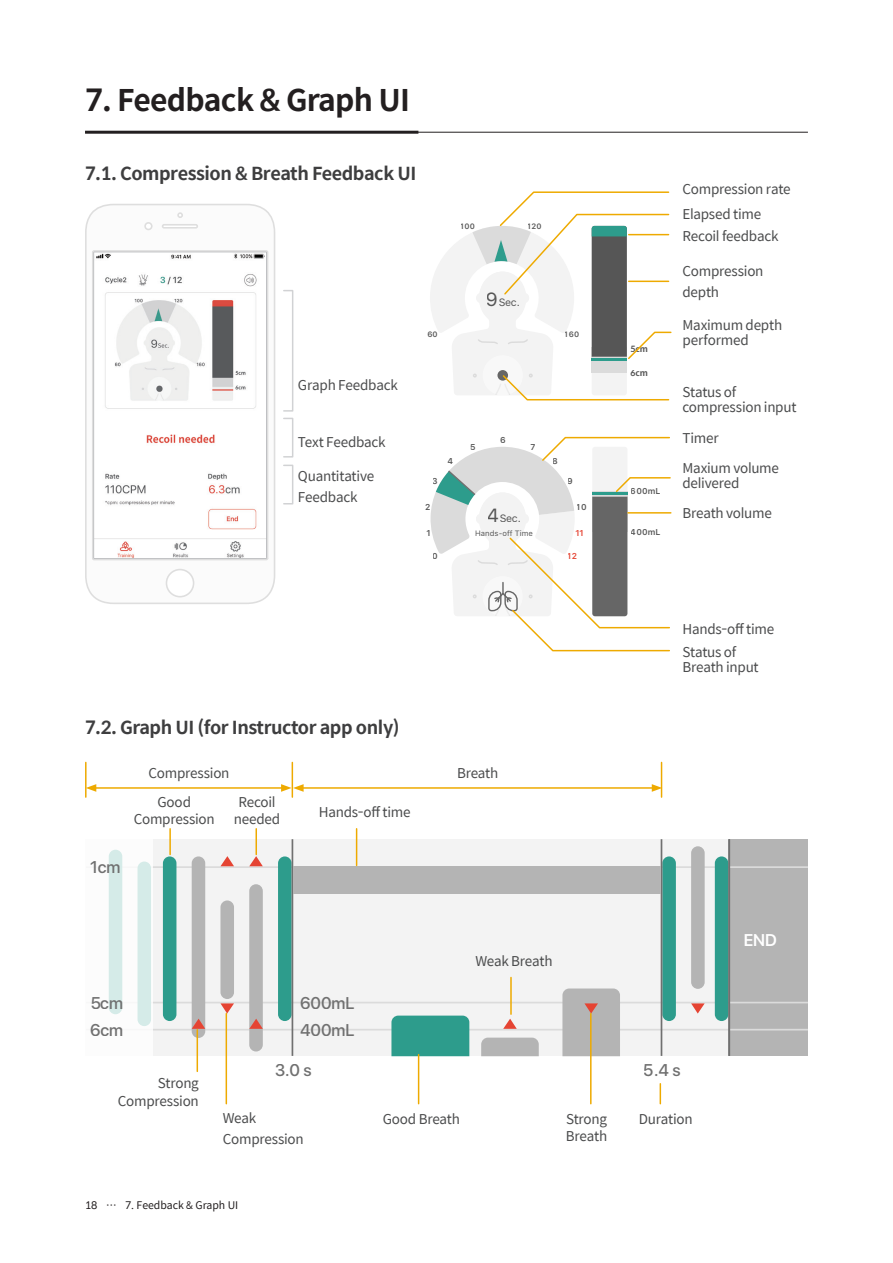
<style>
.page{position:relative;width:893px;height:1263px;background:#fff}
.page>*{position:absolute;margin:0;border:0;box-sizing:border-box;transform-origin:0 0}
.제목{font:700 30px "Spoqa Han Sans";letter-spacing:-.025em;color:#231f20}
.소제목{font:700 18px "Spoqa Han Sans";letter-spacing:-.025em;color:#3e3e3f}
.t1{font:500 16.95px/27.2px "SF Pro Display";color:#707070}
.t2{font:600 16.95px "SF Pro Display";color:#fff}
.단락_스타일_2{font:13.5px/15px "Spoqa Han Sans";letter-spacing:-.02em;color:#4b4c4d}
.t3{font:10.5px "Spoqa Han Sans";color:#231f20}
.t4{font:10.5px "SF Pro Text";letter-spacing:-.015em;color:#565656}
.t5{font:600 8.4px "SF Pro Text";color:#565656}
.t6{font:700 8.4px "Spoqa Han Sans";color:#565656}
.t7{font:600 8.4px "SF Pro Text";color:#e54433}
.t8{font:7.8px "SF Pro Text";letter-spacing:.005em;color:#565656}
.t9{font:600 7.8px "SF Pro Text";letter-spacing:.005em;color:#565656}
.s1{font-family:"SF Pro Display";font-size:19.05px}
</style>
<div class="page">
<hr style="left:85px;top:132px;width:723px;height:1px;background:#231f20">
<hr style="left:85px;top:131px;width:333px;height:3px;background:#231f20">
<svg style="left:85px;top:204px;width:190px;height:400px"></svg>
<div style="left:730px;top:839px;width:78px;height:217px;background:#b4b4b4"></div>
<div style="left:85px;top:839px;width:643px;height:217px;background:#f3f3f3"></div>
<hr style="left:86px;top:866px;width:722px;height:2px;background:#dbdbdb">
<hr style="left:86px;top:1029px;width:722px;height:1px;background:#dbdbdb">
<hr style="left:86px;top:1002px;width:722px;height:1px;background:#dbdbdb">
<div style="left:192px;top:856px;width:13px;height:182px;background:#b4b4b4;border-radius:7px"></div>
<div style="left:249px;top:884px;width:14px;height:167px;background:#b4b4b4;border-radius:7px"></div>
<div style="left:220px;top:900px;width:14px;height:99px;background:#b4b4b4;border-radius:7px"></div>
<div style="left:163px;top:856px;width:13px;height:165px;background:#2d9c8c;border-radius:7px"></div>
<div style="left:278px;top:856px;width:14px;height:165px;background:#2d9c8c;border-radius:7px"></div>
<div style="left:662px;top:856px;width:14px;height:165px;background:#2d9c8c;border-radius:7px"></div>
<div style="left:715px;top:856px;width:13px;height:165px;background:#2d9c8c;border-radius:7px"></div>
<div style="left:691px;top:846px;width:14px;height:143px;background:#b4b4b4;border-radius:7px"></div>
<div style="left:391px;top:1015px;width:78px;height:41px;background:#2d9c8c"></div>
<svg style="left:86px;top:850px;width:67px;height:180px;fill:#fcfcfc"></svg>
<svg style="left:481px;top:1037px;width:58px;height:19px"></svg>
<svg style="left:192px;top:1019px;width:13px;height:10px"></svg>
<svg style="left:249px;top:1019px;width:14px;height:10px"></svg>
<svg style="left:503px;top:1019px;width:14px;height:10px"></svg>
<svg style="left:249px;top:856px;width:14px;height:10px"></svg>
<svg style="left:220px;top:856px;width:14px;height:10px"></svg>
<svg style="left:220px;top:1003px;width:14px;height:10px"></svg>
<svg style="left:691px;top:1003px;width:14px;height:10px"></svg>
<div style="left:562px;top:988px;width:58px;height:68px;background:#b4b4b4"></div>
<hr style="left:292px;top:839px;width:1px;height:217px;background:#707070">
<hr style="left:661px;top:839px;width:1px;height:217px;background:#707070">
<hr style="left:728px;top:839px;width:2px;height:217px;background:#707070">
<div style="left:293px;top:866px;width:368px;height:27px;background:#b4b4b4"></div>
<hr style="left:292px;top:762px;width:1px;height:35px;background:#ea0">
<hr style="left:661px;top:762px;width:1px;height:35px;background:#ea0">
<hr style="left:85px;top:762px;width:2px;height:35px;background:#ea0">
<hr style="left:94px;top:787px;width:189px;height:2px;background:#ea0">
<svg style="left:86px;top:784px;width:10px;height:8px"></svg>
<hr style="left:301px;top:787px;width:353px;height:2px;background:#ea0">
<svg style="left:281px;top:784px;width:23px;height:8px"></svg>
<svg style="left:652px;top:784px;width:9px;height:8px"></svg>
<hr style="left:255px;top:829px;width:2px;height:25px;background:#ea0">
<hr style="left:356px;top:829px;width:1px;height:36px;background:#ea0">
<hr style="left:510px;top:977px;width:2px;height:37px;background:#ea0">
<hr style="left:169px;top:829px;width:2px;height:25px;background:#ea0">
<hr style="left:197px;top:1030px;width:1px;height:41px;background:#ea0">
<hr style="left:226px;top:1013px;width:1px;height:91px;background:#ea0">
<hr style="left:418px;top:1054px;width:1px;height:50px;background:#ea0">
<hr style="left:590px;top:1013px;width:2px;height:91px;background:#ea0">
<svg style="left:660px;top:1084px;width:1px;height:20px"></svg>
<div style="left:283px;top:290px;width:10px;height:122px;border:2px solid #d1d2d4"></div>
<div style="left:283px;top:418px;width:10px;height:40px;border:2px solid #d1d2d4"></div>
<div style="left:283px;top:465px;width:10px;height:39px;border:2px solid #d1d2d4"></div>
<svg style="left:430px;top:436px;width:242px;height:216px"></svg>
<svg style="left:430px;top:191px;width:242px;height:210px"></svg>
<p class="제목" style="left:85px;top:84px;width:326px">7. Feedback &amp; Graph UI</p>
<p class="소제목" style="left:85px;top:163px;width:333px">7.1. Compression &amp; Breath Feedback UI</p>
<p class="t9" style="left:461px;top:221px;width:16px">100</p>
<p class="t9" style="left:528px;top:221px;width:15px">120</p>
<p class="단락_스타일_2" style="left:298px;top:377px;width:101px">Graph Feedback</p>
<p class="단락_스타일_2" style="left:298px;top:435px;width:89px">Text Feedback</p>
<p class="단락_스타일_2" style="left:298px;top:468px;width:78px">Quantitative</p>
<p class="단락_스타일_2" style="left:298px;top:489px;width:61px">Feedback</p>
<p class="t4" style="left:487px;top:295px;width:34px"><span class="s1">9</span>Sec.</p>
<p class="t9" style="left:427px;top:329px;width:12px">60</p>
<p class="t9" style="left:565px;top:329px;width:16px">160</p>
<p class="t5" style="left:500px;top:433px;width:7px">6</p>
<p class="t5" style="left:470px;top:440px;width:7px">5</p>
<p class="t5" style="left:530px;top:440px;width:6px">7</p>
<p class="t5" style="left:447px;top:455px;width:7px">4</p>
<p class="t5" style="left:553px;top:455px;width:7px">8</p>
<p class="t5" style="left:433px;top:475px;width:7px">3</p>
<p class="t5" style="left:568px;top:475px;width:7px">9</p>
<p class="t5" style="left:425px;top:501px;width:7px">2</p>
<p class="t5" style="left:426px;top:527px;width:6px">1</p>
<p class="t4" style="left:488px;top:510px;width:35px"><span class="s1">4</span>Sec.</p>
<p class="t8" style="left:475px;top:527px;width:59px">Hands-off Time</p>
<p class="t5" style="left:577px;top:501px;width:11px">10</p>
<p class="t7" style="left:575px;top:527px;width:10px">11</p>
<p class="t5" style="left:433px;top:549px;width:7px">0</p>
<p class="t7" style="left:568px;top:549px;width:11px">12</p>
<p class="소제목" style="left:85px;top:717px;width:316px">7.2. Graph UI (for Instructor app only)</p>
<p class="단락_스타일_2" style="left:149px;top:766px;width:83px">Compression</p>
<p class="t1" style="left:90px;top:854px;width:32px">1cm</p>
<p class="단락_스타일_2" style="left:134px;top:794px;width:83px;line-height:16.5px;text-align:center">Good<br>Compression</p>
<p class="단락_스타일_2" style="left:234px;top:794px;width:48px;line-height:16.5px;text-align:center">Recoil needed</p>
<p class="단락_스타일_2" style="left:319px;top:805px;width:93px">Hands-off time</p>
<p class="단락_스타일_2" style="left:457px;top:766px;width:43px">Breath</p>
<p class="단락_스타일_2" style="left:475px;top:953px;width:79px">Weak Breath</p>
<p class="t6" style="left:630px;top:344px;width:19px">5cm</p>
<p class="t6" style="left:630px;top:369px;width:19px">6cm</p>
<p class="t5" style="left:631px;top:485px;width:31px">600mL</p>
<p class="t5" style="left:631px;top:526px;width:31px">400mL</p>
<p class="단락_스타일_2" style="left:682px;top:181px;width:110px">Compression rate</p>
<p class="단락_스타일_2" style="left:682px;top:207px;width:80px">Elapsed time</p>
<p class="단락_스타일_2" style="left:682px;top:228px;width:98px">Recoil feedback</p>
<p class="단락_스타일_2" style="left:682px;top:261px;width:83px;line-height:21px">Compression depth</p>
<p class="단락_스타일_2" style="left:682px;top:317px;width:101px">Maximum depth performed</p>
<p class="단락_스타일_2" style="left:682px;top:385px;width:115px">Status of compression input</p>
<p class="단락_스타일_2" style="left:682px;top:431px;width:38px">Timer</p>
<p class="단락_스타일_2" style="left:682px;top:461px;width:98px">Maxium volume delivered</p>
<p class="단락_스타일_2" style="left:682px;top:506px;width:91px">Breath volume</p>
<p class="단락_스타일_2" style="left:682px;top:621px;width:93px">Hands-off time</p>
<p class="단락_스타일_2" style="left:682px;top:644px;width:78px">Status of<br>Breath input</p>
<p class="t2" style="left:744px;top:928px;width:35px">END</p>
<p class="t1" style="left:90px;top:990px;width:35px">5cm<br>6cm</p>
<p class="t1" style="left:300px;top:990px;width:56px">600mL<br>400mL</p>
<p class="t1" style="left:275px;top:1057px;width:38px">3.0 s</p>
<p class="t1" style="left:644px;top:1057px;width:38px">5.4 s</p>
<p class="단락_스타일_2" style="left:118px;top:1074px;width:83px;line-height:18px;text-align:right">Strong<br>Compression</p>
<p class="단락_스타일_2" style="left:223px;top:1111px;width:35px">Weak</p>
<p class="단락_스타일_2" style="left:223px;top:1132px;width:83px">Compression</p>
<p class="t3" style="left:85px;top:1199px;width:155px">18 … 7. Feedback &amp; Graph UI</p>
<p class="단락_스타일_2" style="left:383px;top:1112px;width:79px">Good Breath</p>
<p class="단락_스타일_2" style="left:566px;top:1111px;width:43px;line-height:16.5px">Strong<br>Breath</p>
<p class="단락_스타일_2" style="left:639px;top:1112px;width:56px">Duration</p>
</div>
